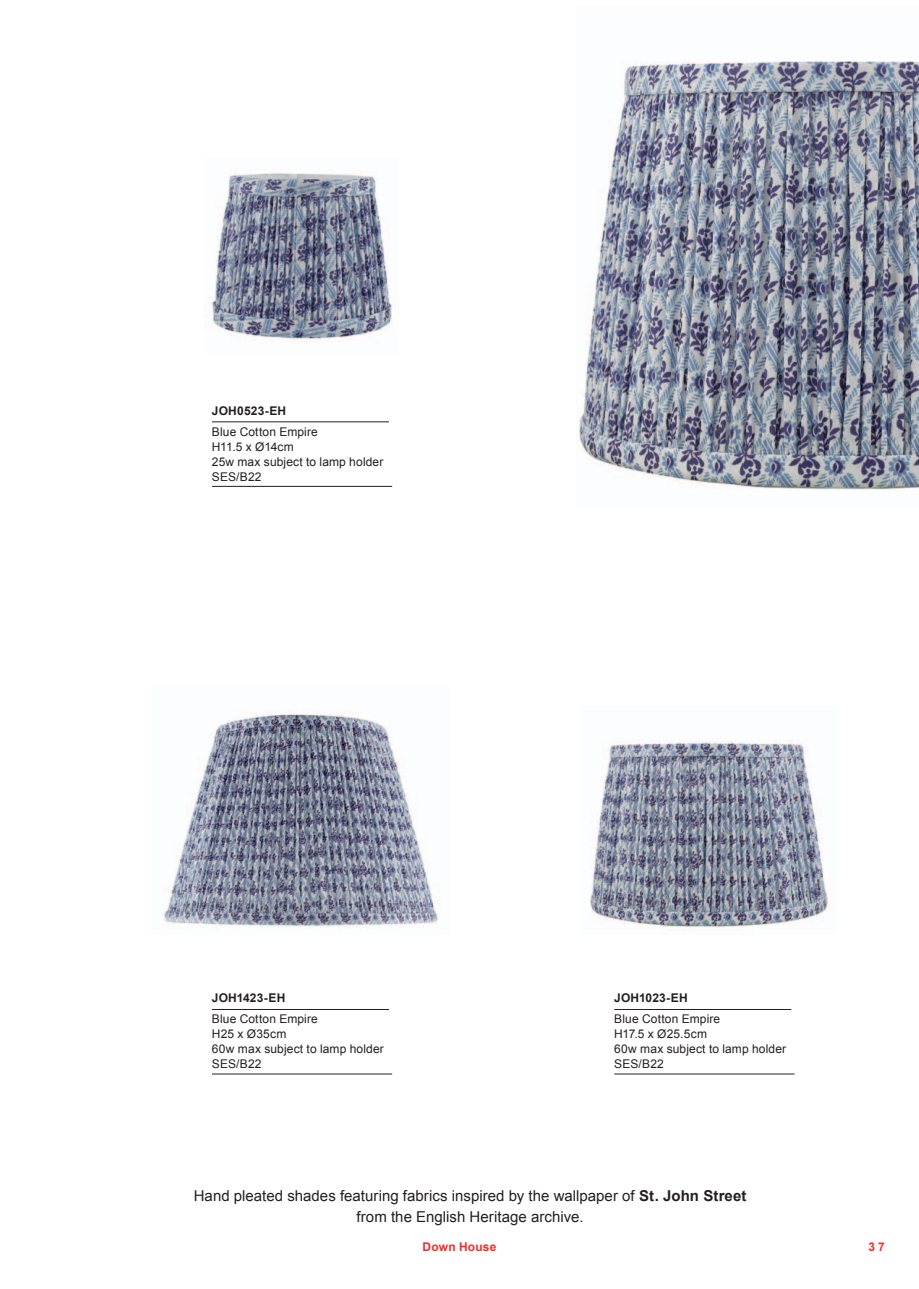
<style>
.page{position:relative;width:919px;height:1289px;background:#fff}
.page>*{position:absolute;margin:0;border:0;box-sizing:border-box;transform-origin:0 0}
.t1{font:15px/21px "Arial";color:#231f20;text-align:center}
.t2{font:12px/15px "Arial";letter-spacing:.01em;color:#231f20}
.t3{font:700 12px "Arial";letter-spacing:.01em;color:#231f20}
.t4{font:700 12px "Arial";letter-spacing:.015em;color:#ee2d29}
.s1{font-weight:700}
</style>
<div class="page">
<img style="left:576px;top:61px;width:342px;height:429px">
<img style="left:210px;top:172px;width:183px;height:168px">
<img style="left:590px;top:740px;width:239px;height:190px">
<img style="left:163px;top:712px;width:276px;height:217px">
<hr style="left:614px;top:1009px;width:177px;height:1px;background:#231f20">
<hr style="left:614px;top:1073px;width:180px;height:1px;background:#231f20">
<hr style="left:212px;top:1009px;width:177px;height:1px;background:#231f20">
<hr style="left:212px;top:1073px;width:180px;height:1px;background:#231f20">
<hr style="left:212px;top:421px;width:177px;height:1px;background:#231f20">
<hr style="left:212px;top:486px;width:180px;height:1px;background:#231f20">
<p class="t3" style="left:212px;top:404px;width:76px">JOH0523-EH</p>
<p class="t2" style="left:212px;top:424px;width:173px">Blue Cotton Empire<br>H11.5 x Ø14cm<br>25w max subject to lamp holder<br>SES/B22</p>
<p class="t3" style="left:212px;top:991px;width:75px">JOH1423-EH</p>
<p class="t2" style="left:212px;top:1011px;width:173px">Blue Cotton Empire<br>H25 x Ø35cm<br>60w max subject to lamp holder<br>SES/B22</p>
<p class="t3" style="left:614px;top:991px;width:75px">JOH1023-EH</p>
<p class="t2" style="left:614px;top:1011px;width:173px">Blue Cotton Empire<br>H17.5 x Ø25.5cm<br>60w max subject to lamp holder<br>SES/B22</p>
<p class="t1" style="left:194px;top:1185px;width:554px">Hand pleated shades featuring fabrics inspired by the wallpaper of <span class="s1">St. John Street </span>from the English Heritage archive.</p>
<p class="t4" style="left:422px;top:1239px;width:75px">Down House</p>
<p class="t4" style="left:868px;top:1239px;width:18px">3 7</p>
</div>
